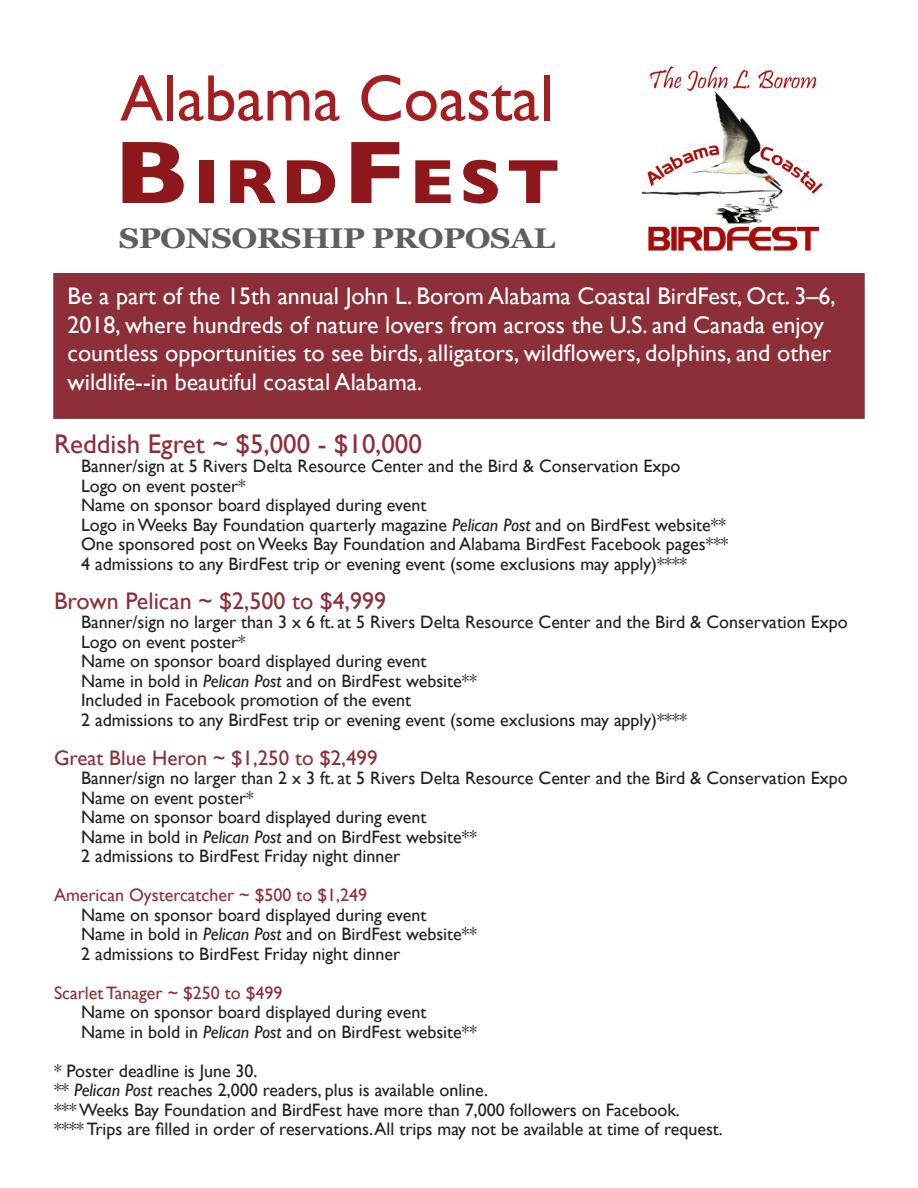
<style>
.page{position:relative;width:918px;height:1188px;background:#fff}
.page>*{position:absolute;margin:0;border:0;box-sizing:border-box;transform-origin:0 0}
.t1{font:66px "Gill Sans";color:#a51e21}
.t2{font:700 63px "Gill Sans";letter-spacing:.07em;color:#8d171a;scale:1.1 1}
.t3{font:700 28.5px "Georgia";letter-spacing:-.02em;color:#5f5f62;scale:1.11 1}
.t4{font:27px "Gill Sans";color:#8c2f39}
.t5{font:24px/28.8px "Gill Sans";color:#fff}
.t6{font:24px "Gill Sans";color:#8c2f39}
.t7{font:21px "Gill Sans";color:#8c2f39}
.t8{font:18px "Gill Sans";color:#231f20}
.t9{font:18px "Gill Sans";color:#8c2f39}
.s1{font-size:90px}
.s2{font-style:italic}
</style>
<div class="page">
<div style="left:53px;top:273px;width:812px;height:146px;background:#8c2f39;border:2px solid #8c2f39"></div>
<img style="left:642px;top:66px;width:181px;height:185px">
<p class="t1" style="left:120px;top:59px;width:435px">Alabama Coastal</p>
<p class="t2" style="left:114px;top:132px;width:407px"><span class="s1">B</span>IRD<span class="s1">F</span>EST</p>
<p class="t3" style="left:119px;top:217px;width:395px">SPONSORSHIP PROPOSAL</p>
<p class="t5" style="left:68px;top:281px;width:770px">Be a part of the 15th annual John L. Borom Alabama Coastal BirdFest, Oct. 3–6, 2018, where hundreds of nature lovers from across the U.S. and Canada enjoy countless opportunities to see birds, alligators, wildflowers, dolphins, and other wildlife--in beautiful coastal Alabama.</p>
<p class="t4" style="left:54px;top:428px;width:369px">Reddish Egret ~ $5,000 - $10,000</p>
<p class="t8" style="left:81px;top:456px;width:601px">Banner/sign at 5 Rivers Delta Resource Center and the Bird &amp; Conservation Expo</p>
<p class="t8" style="left:81px;top:475px;width:166px">Logo on event poster*</p>
<p class="t8" style="left:81px;top:495px;width:347px">Name on sponsor board displayed during event</p>
<p class="t8" style="left:81px;top:514px;width:646px">Logo in Weeks Bay Foundation quarterly magazine <span class="s2">Pelican Post</span> and on BirdFest website**</p>
<p class="t8" style="left:81px;top:534px;width:649px">One sponsored post on Weeks Bay Foundation and Alabama BirdFest Facebook pages***</p>
<p class="t8" style="left:81px;top:553px;width:608px">4 admissions to any BirdFest trip or evening event (some exclusions may apply)****</p>
<p class="t6" style="left:54px;top:587px;width:334px">Brown Pelican ~ $2,500 to $4,999</p>
<p class="t8" style="left:81px;top:612px;width:768px">Banner/sign no larger than 3 x 6 ft. at 5 Rivers Delta Resource Center and the Bird &amp; Conservation Expo</p>
<p class="t8" style="left:81px;top:631px;width:166px">Logo on event poster*</p>
<p class="t8" style="left:81px;top:651px;width:347px">Name on sponsor board displayed during event</p>
<p class="t8" style="left:81px;top:670px;width:397px">Name in bold in <span class="s2">Pelican Post</span> and on BirdFest website**</p>
<p class="t8" style="left:81px;top:690px;width:332px">Included in Facebook promotion of the event</p>
<p class="t8" style="left:81px;top:709px;width:608px">2 admissions to any BirdFest trip or evening event (some exclusions may apply)****</p>
<p class="t7" style="left:54px;top:745px;width:325px">Great Blue Heron ~ $1,250 to $2,499</p>
<p class="t8" style="left:81px;top:768px;width:768px">Banner/sign no larger than 2 x 3 ft. at 5 Rivers Delta Resource Center and the Bird &amp; Conservation Expo</p>
<p class="t8" style="left:81px;top:787px;width:174px">Name on event poster*</p>
<p class="t8" style="left:81px;top:807px;width:347px">Name on sponsor board displayed during event</p>
<p class="t8" style="left:81px;top:826px;width:397px">Name in bold in <span class="s2">Pelican Post</span> and on BirdFest website**</p>
<p class="t8" style="left:81px;top:846px;width:321px">2 admissions to BirdFest Friday night dinner</p>
<p class="t9" style="left:54px;top:885px;width:315px">American Oystercatcher ~ $500 to $1,249</p>
<p class="t8" style="left:81px;top:904px;width:347px">Name on sponsor board displayed during event</p>
<p class="t8" style="left:81px;top:924px;width:397px">Name in bold in <span class="s2">Pelican Post</span> and on BirdFest website**</p>
<p class="t8" style="left:81px;top:943px;width:321px">2 admissions to BirdFest Friday night dinner</p>
<p class="t9" style="left:54px;top:982px;width:230px">Scarlet Tanager ~ $250 to $499</p>
<p class="t8" style="left:81px;top:1002px;width:347px">Name on sponsor board displayed during event</p>
<p class="t8" style="left:81px;top:1021px;width:397px">Name in bold in <span class="s2">Pelican Post</span> and on BirdFest website**</p>
<p class="t8" style="left:54px;top:1060px;width:205px">* Poster deadline is June 30.</p>
<p class="t8" style="left:54px;top:1080px;width:436px">** <span class="s2">Pelican Post</span> reaches 2,000 readers, plus is available online.</p>
<p class="t8" style="left:54px;top:1099px;width:627px">*** Weeks Bay Foundation and BirdFest have more than 7,000 followers on Facebook.</p>
<p class="t8" style="left:54px;top:1119px;width:670px">**** Trips are filled in order of reservations. All trips may not be available at time of request.</p>
</div>
